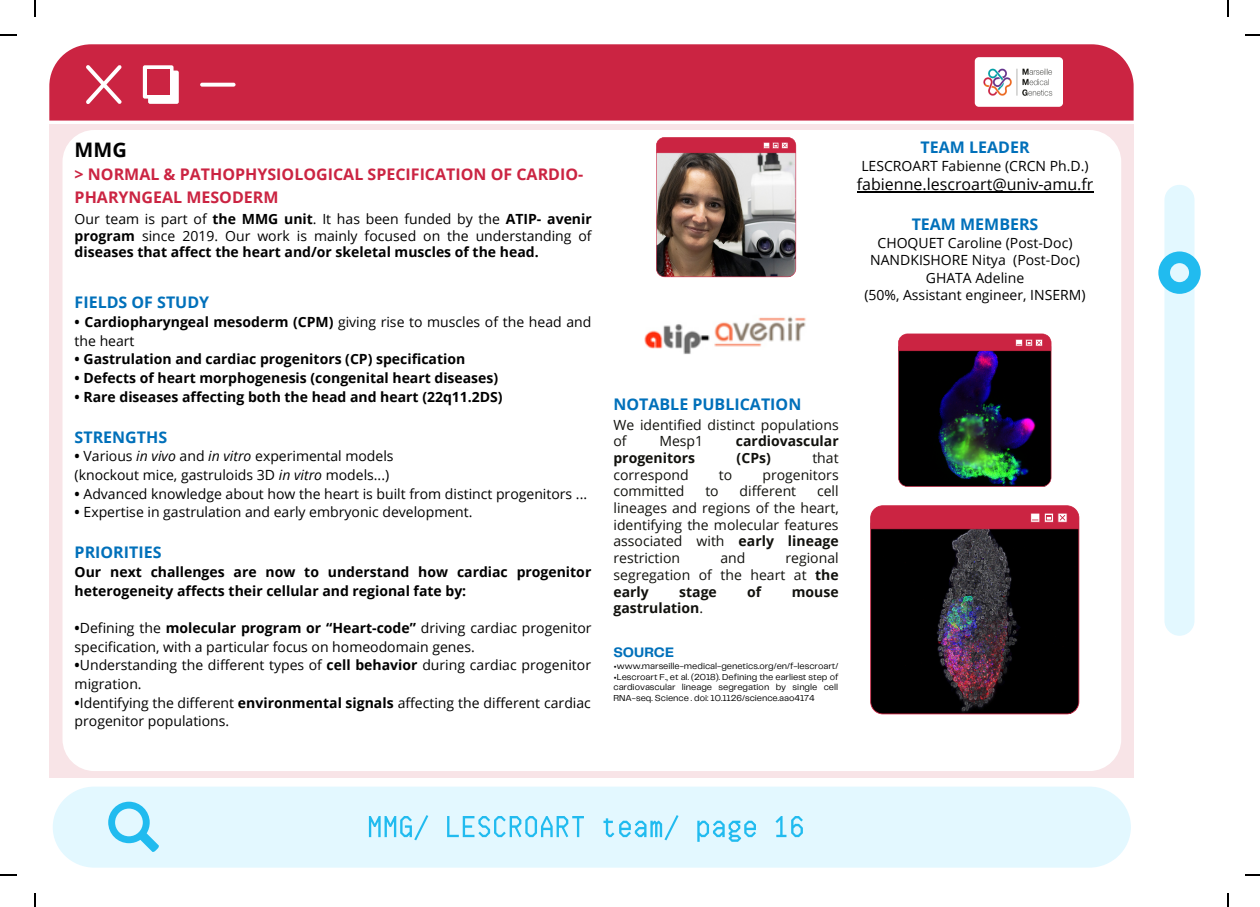
<style>
.page{position:relative;width:1260px;height:907px;background:#fff}
.page>*{position:absolute;margin:0;border:0;box-sizing:border-box;transform-origin:0 0}
.t1{font:50px "Computer says no";color:#21bbef}
.t2{font:700 20px "Open Sans";color:#000}
.t3{font:700 16px "Open Sans";color:#0070ba}
.t4{font:700 16px/22.4px "Open Sans";color:#cb2442}
.t5{font:16px "Open Sans";color:#000}
.t6{font:700 14.2px "Telegraf";color:#0070ba}
.t7{font:14px/18.6px "Open Sans";color:#000}
.t8{font:700 14px/18.6px "Open Sans";color:#000}
.t9{font:14px/16.6px "Open Sans";color:#11110d;text-align:justify}
.t10{font:700 14px "Open Sans";color:#11110d}
.t11{font:9px/10.6px "Telegraf";color:#000;text-align:justify}
.s1{font-weight:700}
.s2{font-style:italic}
.s3{font-weight:400}
</style>
<div class="page">
<div style="left:1164px;top:185px;width:30px;height:450px;background:#e3f8ff;border-radius:15px"></div>
<svg style="left:1158px;top:251px;width:42px;height:43px"></svg>
<div style="left:49px;top:44px;width:1084px;height:77px;background:#cb2442"></div>
<div style="left:49px;top:124px;width:1084px;height:654px;background:#f8e4e7"></div>
<div style="left:62px;top:130px;width:1058px;height:641px;background:#fff;border-radius:32px"></div>
<div style="left:53px;top:786px;width:1077px;height:81px;background:#e3f8ff"></div>
<div style="left:974px;top:57px;width:88px;height:50px;background:#fff;border-radius:4px"></div>
<img style="left:983px;top:68px;width:70px;height:28px">
<svg style="left:870px;top:505px;width:209px;height:209px;background:#2b131b"></svg>
<img style="left:644px;top:317px;width:162px;height:37px">
<img style="left:898px;top:333px;width:153px;height:154px">
<hr style="left:856px;top:192px;width:237px;height:1px;background:#000">
<img style="left:656px;top:137px;width:140px;height:140px">
<svg style="left:108px;top:801px;width:51px;height:51px;background:#9ee2f9"></svg>
<svg style="left:35px;top:0;width:1px;height:17px"></svg>
<svg style="left:0;top:35px;width:17px;height:1px"></svg>
<svg style="left:1245px;top:35px;width:14px;height:1px"></svg>
<svg style="left:35px;top:893px;width:1px;height:14px"></svg>
<svg style="left:0;top:874px;width:17px;height:1px"></svg>
<svg style="left:1245px;top:874px;width:14px;height:1px"></svg>
<h2 class="t2" style="left:75px;top:135px;width:54px">MMG</h2>
<p class="t4" style="left:75px;top:163px;width:510px">&gt; NORMAL &amp; PATHOPHYSIOLOGICAL SPECIFICATION OF CARDIO-<br>PHARYNGEAL MESODERM</p>
<p class="t7" style="left:75px;top:210px;width:518px;line-height:16.6px;text-align:justify">Our team is part of <span class="s1">the MMG unit</span>. It has been funded by the <span class="s1">ATIP- avenir program</span> since 2019. Our work is mainly focused on the understanding of <span class="s1">diseases that affect the heart and/or skeletal muscles of the head.</span></p>
<p class="t3" style="left:75px;top:291px;width:136px">FIELDS OF STUDY</p>
<p class="t7" style="left:75px;top:312px;width:518px"><span class="s1">• Cardiopharyngeal mesoderm (CPM)</span> giving rise to muscles of the head and the heart</p>
<p class="t8" style="left:75px;top:349px;width:392px">• Gastrulation and cardiac progenitors (CP) specification</p>
<p class="t8" style="left:75px;top:368px;width:425px">• Defects of heart morphogenesis (congenital heart diseases)</p>
<p class="t8" style="left:75px;top:387px;width:429px">• Rare diseases affecting both the head and heart (22q11.2DS)</p>
<p class="t3" style="left:75px;top:425px;width:94px">STRENGTHS</p>
<p class="t7" style="left:75px;top:446px;width:320px"><span class="s1">•</span> Various <span class="s2">in vivo</span> and <span class="s2">in vitro</span> experimental models (knockout mice, gastruloids 3D <span class="s2">in vitro</span> models...)</p>
<p class="t7" style="left:75px;top:484px;width:514px"><span class="s1">•</span> Advanced knowledge about how the heart is built from distinct progenitors ...</p>
<p class="t7" style="left:75px;top:502px;width:399px"><span class="s1">•</span> Expertise in gastrulation and early embryonic development.</p>
<p class="t3" style="left:75px;top:541px;width:88px">PRIORITIES</p>
<p class="t8" style="left:75px;top:562px;width:518px">Our next challenges are now to understand how cardiac progenitor heterogeneity affects their cellular and regional fate by:</p>
<p class="t7" style="left:75px;top:618px;width:518px"><span class="s1">•</span>Defining the <span class="s1">molecular program or “Heart-code”</span> driving cardiac progenitor specification, with a particular focus on homeodomain genes.</p>
<p class="t7" style="left:75px;top:655px;width:518px"><span class="s1">•</span>Understanding the different types of <span class="s1">cell behavior</span> during cardiac progenitor migration.</p>
<p class="t7" style="left:75px;top:693px;width:517px"><span class="s1">•</span>Identifying the different <span class="s1">environmental signals</span> affecting the different cardiac progenitor populations.</p>
<p class="t3" style="left:920px;top:136px;width:110px">TEAM LEADER</p>
<p class="t7" style="left:861px;top:156px;width:229px">LESCROART Fabienne (CRCN Ph.D.)</p>
<p class="t5" style="left:856px;top:173px;width:238px">fabienne.lescroart@univ-amu.fr</p>
<p class="t3" style="left:911px;top:213px;width:128px">TEAM MEMBERS</p>
<p class="t7" style="left:864px;top:233px;width:223px;line-height:17.6px;text-align:center">CHOQUET Caroline (Post-Doc)<br>NANDKISHORE Nitya (Post-Doc)<br>GHATA Adeline<br>(50%, Assistant engineer, INSERM)</p>
<p class="t3" style="left:613px;top:393px;width:189px">NOTABLE PUBLICATION</p>
<p class="t9" style="left:613px;top:416px;width:227px">We identified distinct populations of</p>
<p class="t9" style="left:659px;top:432px;width:45px">Mesp1</p>
<p class="t10" style="left:735px;top:431px;width:104px">cardiovascular</p>
<p class="t10" style="left:613px;top:448px;width:83px">progenitors</p>
<p class="t10" style="left:736px;top:448px;width:36px">(CPs)</p>
<p class="t9" style="left:812px;top:449px;width:28px">that</p>
<p class="t9" style="left:613px;top:466px;width:77px">correspond</p>
<p class="t9" style="left:718px;top:466px;width:15px">to</p>
<p class="t9" style="left:762px;top:466px;width:78px">progenitors</p>
<p class="t9" style="left:613px;top:482px;width:73px">committed</p>
<p class="t9" style="left:705px;top:482px;width:15px">to</p>
<p class="t9" style="left:739px;top:482px;width:58px">different</p>
<p class="t9" style="left:613px;top:482px;width:227px;text-indent:203px">cell lineages and regions of the heart, identifying the molecular features associated with <span class="s1">early lineage </span>restriction</p>
<p class="t9" style="left:613px;top:549px;width:227px;text-indent:172px">regional segregation of the heart at <span class="s1">the early</span></p>
<p class="t9" style="left:720px;top:549px;width:26px">and</p>
<p class="t10" style="left:679px;top:581px;width:39px">stage</p>
<p class="t10" style="left:747px;top:581px;width:16px">of</p>
<p class="t10" style="left:791px;top:581px;width:48px">mouse</p>
<p class="t10" style="left:613px;top:598px;width:91px">gastrulation<span class="s3">.</span></p>
<p class="t6" style="left:613px;top:646px;width:62px">SOURCE</p>
<p class="t11" style="left:613px;top:661px;width:226px"><span class="s1">•</span>www.marseille-medical-genetics.org/en/f-lescroart/</p>
<p class="t11" style="left:613px;top:672px;width:226px"><span class="s1">•</span>Lescroart F., et al. (2018). Defining the earliest step of cardiovascular lineage segregation by single cell RNA-seq. Science . doi: 10.1126/science.aao4174</p>
<h1 class="t1" style="left:369px;top:790px;width:439px">MMG/ LESCROART team/ page 16</h1>
</div>
